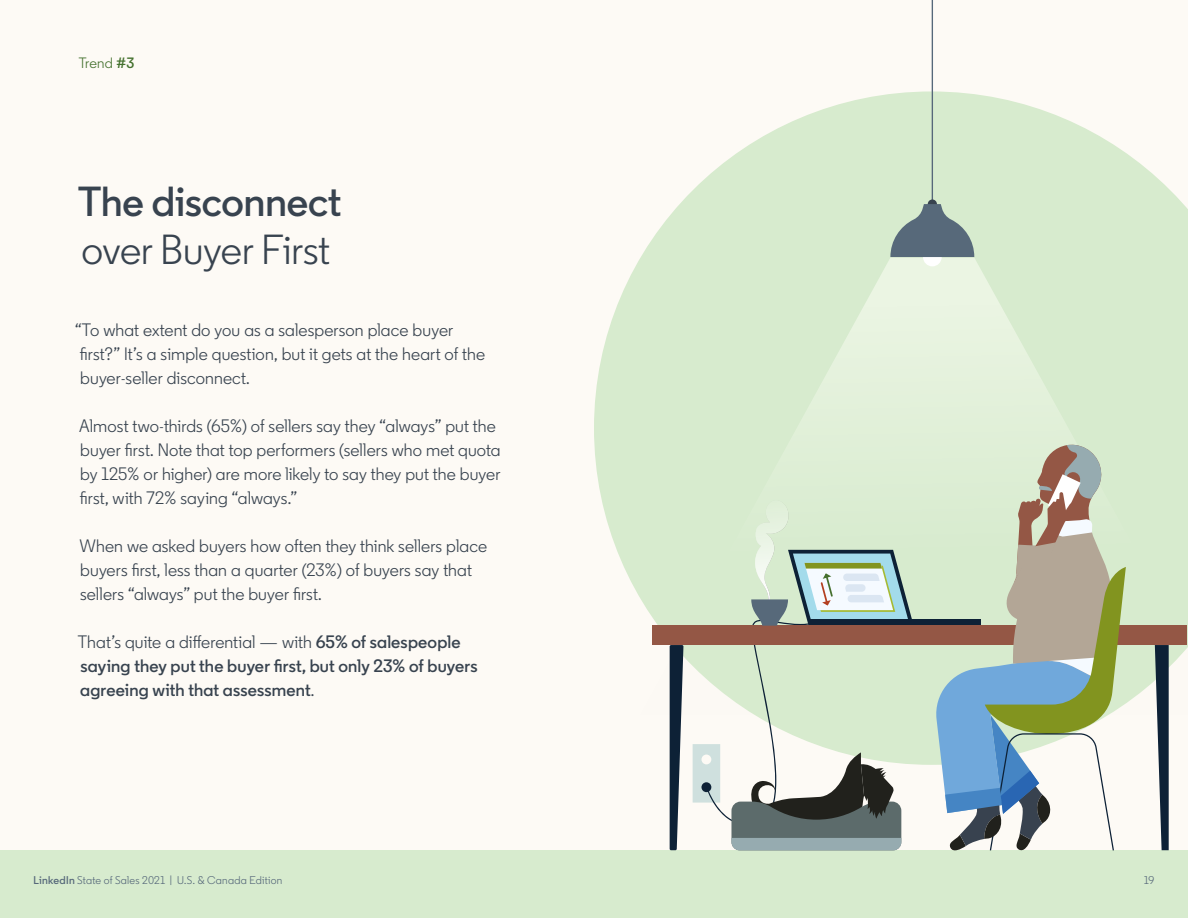
<style>
.page{position:relative;width:1188px;height:918px;background:#fdfaf5}
.page>*{position:absolute;margin:0;border:0;box-sizing:border-box;transform-origin:0 0}
.t1{font:42px "Community";color:#38434f}
.t2{font:600 42px "Community";color:#38434f}
.t3{font:18px/24px "Community";letter-spacing:.01em;color:#38434f}
.t4{font:600 18px/24px "Community";letter-spacing:.01em;color:#38434f}
.t5{font:15px "Community";letter-spacing:.01em;color:#44712e}
.t6{font:11.25px "Community";letter-spacing:.025em;color:#56687a}
.s1{font-weight:600}
.s2{font-weight:400}
</style>
<div class="page">
<div style="left:0;top:850px;width:1188px;height:68px;background:#d7ebce"></div>
<svg style="left:594px;top:91px;width:594px;height:674px;fill:#d7ebce"></svg>
<svg style="left:639px;top:258px;width:549px;height:457px;fill:#d7ebce"></svg>
<hr style="left:932px;top:0;width:1px;height:204px;background:#56687a">
<div style="left:923px;top:248px;width:19px;height:18px;background:#fff;border-radius:50%"></div>
<div style="left:928px;top:199px;width:9px;height:10px;background:#38434f;border-radius:50%"></div>
<svg style="left:890px;top:204px;width:84px;height:53px"></svg>
<div style="left:810px;top:620px;width:171px;height:6px;background:#0d2136"></div>
<div style="left:653px;top:626px;width:534px;height:19px;background:#945745"></div>
<svg style="left:670px;top:645px;width:13px;height:205px"></svg>
<svg style="left:1155px;top:645px;width:14px;height:205px"></svg>
<svg style="left:693px;top:500px;width:221px;height:350px"></svg>
<svg style="left:934px;top:445px;width:192px;height:406px"></svg>
<p class="t5" style="left:79px;top:54px;width:57px">Trend <span class="s1">#3</span></p>
<h1 class="t2" style="left:78px;top:175px;width:265px">The disconnect</h1>
<h1 class="t1" style="left:81px;top:224px;width:250px">over Buyer First</h1>
<p class="t3" style="left:75px;top:318px;width:412px">“To what extent do you as a salesperson place buyer first?” It’s a simple question, but it gets at the heart of the buyer-seller disconnect.</p>
<p class="t3" style="left:79px;top:414px;width:423px">Almost two-thirds (65%) of sellers say they “always” put the buyer first. Note that top performers (sellers who met quota by 125% or higher) are more likely to say they put the buyer first, with 72% saying “always.”</p>
<p class="t3" style="left:79px;top:534px;width:409px">When we asked buyers how often they think sellers place buyers first, less than a quarter (23%) of buyers say that sellers “always” put the buyer first.</p>
<p class="t4" style="left:78px;top:630px;width:401px"><span class="s2">That’s quite a differential — with</span> 65% of salespeople saying they put the buyer first, but only 23% of buyers agreeing with that assessment<span class="s2">.</span></p>
<p class="t6" style="left:34px;top:874px;width:250px"><span class="s1">LinkedIn</span> State of Sales 2021 | U.S. &amp; Canada Edition</p>
<p class="t6" style="left:1144px;top:874px;width:12px">19</p>
</div>
